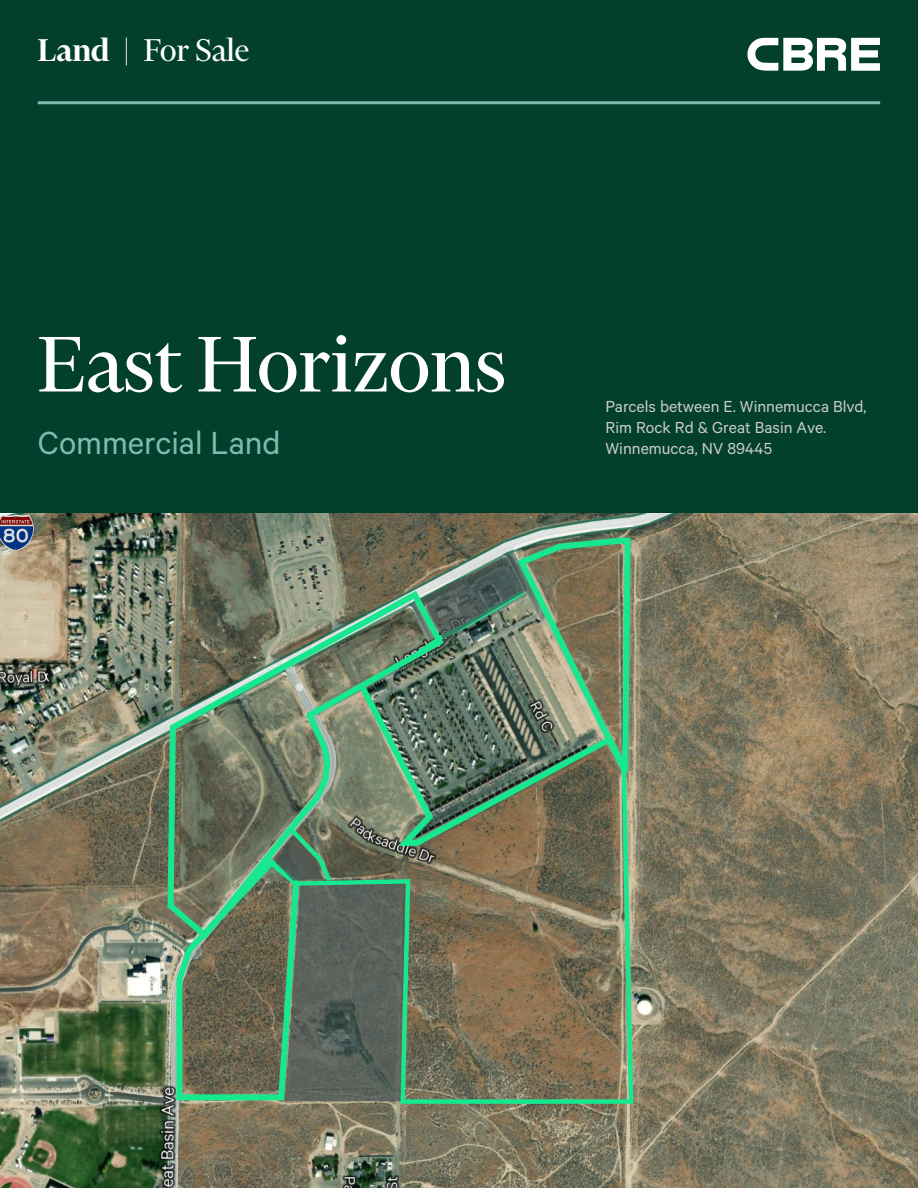
<style>
.page{position:relative;width:918px;height:1188px;background:#023f2c}
.page>*{position:absolute;margin:0;border:0;box-sizing:border-box;transform-origin:0 0}
.Heading_Large{font:90px "Financier Display";color:#fff}
.Subheading_Large{font:36px "Calibre";color:#7ebcad}
.t1{font:36px "Financier Display";color:#fff}
.t2{font:18px/21px "Calibre";color:#cbccca}
.s1{font-weight:600}
</style>
<div class="page">
<img style="left:0;top:513px;width:918px;height:675px">
<svg style="left:747px;top:38px;width:133px;height:33px"></svg>
<hr style="left:38px;top:101px;width:842px;height:3px;background:#7ebcad">
<img style="left:0;top:514px;width:35px;height:37px">
<svg style="left:165px;top:587px;width:248px;height:357px;background:#6e8269"></svg>
<img style="left:354px;top:678px;width:59px;height:83px">
<svg style="left:290px;top:761px;width:346px;height:345px;background:#78795c"></svg>
<svg style="left:173px;top:824px;width:232px;height:279px;background:#5e735e"></svg>
<img style="left:413px;top:535px;width:221px;height:262px">
<p class="t1" style="left:38px;top:32px;width:213px"><span class="s1">Land</span> | For Sale</p>
<p class="Heading_Large" style="left:38px;top:317px;width:470px">East Horizons</p>
<p class="Subheading_Large" style="left:38px;top:422px;width:244px">Commercial Land</p>
<p class="t2" style="left:606px;top:396px;width:263px">Parcels between E. Winnemucca Blvd,<br>Rim Rock Rd &amp; Great Basin Ave.</p>
<p class="t2" style="left:606px;top:438px;width:168px">Winnemucca, NV 89445</p>
</div>
